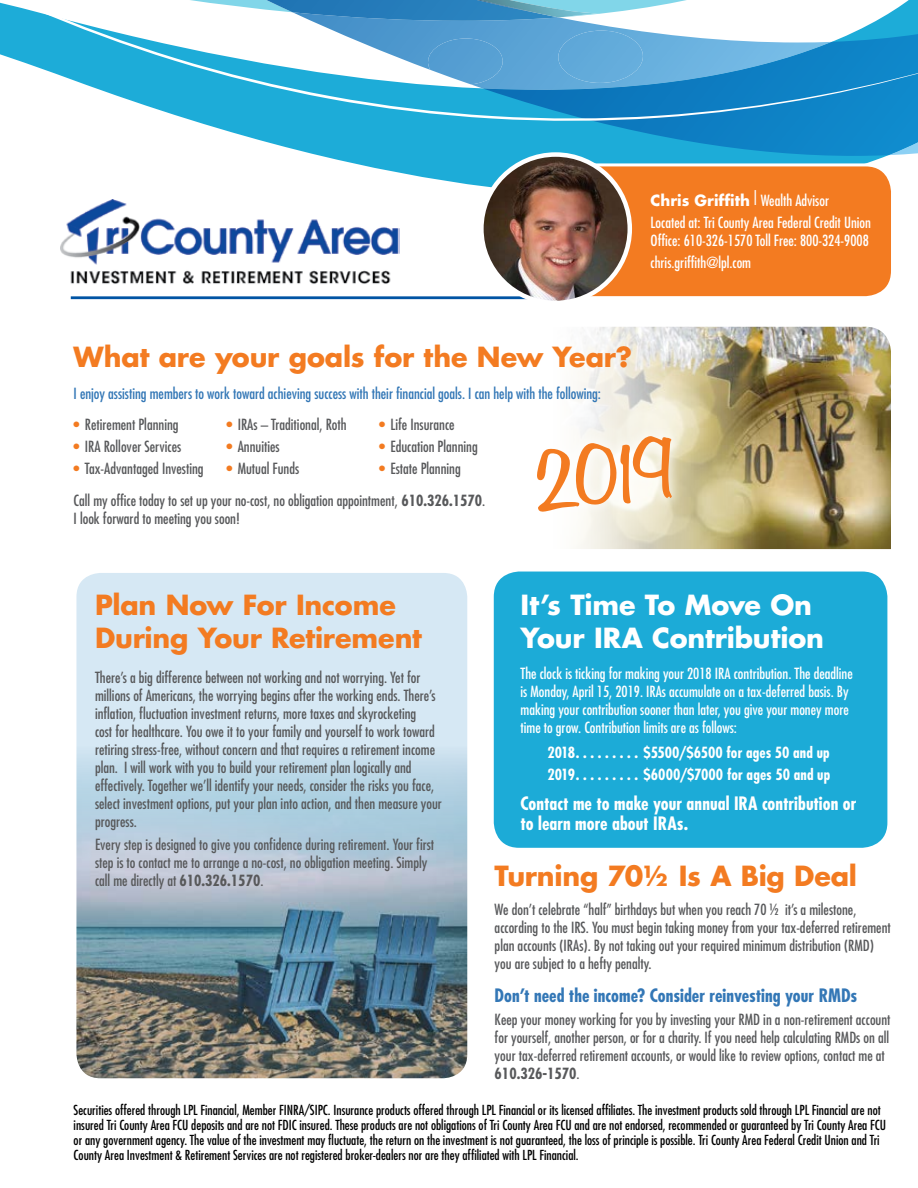
<style>
.page{position:relative;width:918px;height:1188px;background:#fff}
.page>*{position:absolute;margin:0;border:0;box-sizing:border-box;transform-origin:0 0}
.t1{font:600 94.5px "Honey Script";color:#f37b21;scale:1.13 1}
.t2{font:700 27px/32.4px "Futura";letter-spacing:-.01em;color:#f37b21}
.t3{font:700 27px/32.4px "Futura";letter-spacing:-.005em;color:#fff}
.t4{font:700 condensed 18px/19.5px "Futura";letter-spacing:.005em;color:#fff}
.t5{font:700 condensed 18px "Futura";color:#3377b6}
.t6{font:condensed 15px/18px "Futura";color:#58595b}
.t7{font:condensed 15px/18px "Futura";color:#fff}
.t8{font:condensed 15px "Futura";color:#3377b6}
.t9{font:700 condensed 15px "Futura";color:#fff}
.t10{font:condensed 13.5px/15px "Futura";color:#000}
.s1{font-weight:700;font-stretch:normal}
.s2{font-size:18px}
.s3{color:#f37b21}
.s4{font-weight:700}
</style>
<div class="page">
<img style="left:577px;top:327px;width:314px;height:222px">
<svg style="left:197px;top:122px;width:689px;height:66px"></svg>
<div style="left:293px;top:122px;width:190px;height:33px;background:#1dacd8"></div>
<svg style="left:483px;top:122px;width:435px;height:34px;background:#1797cf"></svg>
<svg style="left:0;top:0;width:918px;height:122px"></svg>
<svg style="left:266px;top:0;width:337px;height:21px;background:#4d99c7"></svg>
<img style="left:61px;top:199px;width:339px;height:99px">
<hr style="left:71px;top:296px;width:491px;height:3px;background:#0054a4">
<div style="left:558px;top:165px;width:335px;height:133px;background:#f37b21;border-radius:27px"></div>
<div style="left:556px;top:163px;width:338px;height:136px;border:3px solid #fff;border-radius:27px"></div>
<img style="left:481px;top:155px;width:149px;height:148px;border-radius:74px">
<div style="left:479px;top:152px;width:153px;height:153px;border:4px solid #fff;border-radius:50%"></div>
<div style="left:75px;top:572px;width:394px;height:508px;background:#d6e8f4;border-radius:25px"></div>
<img style="left:78px;top:754px;width:388px;height:323px">
<div style="left:74px;top:570px;width:396px;height:511px;border:3px solid #fff;border-radius:25px"></div>
<div style="left:494px;top:572px;width:393px;height:276px;background:#1cabd7;border-radius:25px"></div>
<svg style="left:577px;top:420px;width:113px;height:106px"></svg>
<p class="t7" style="left:651px;top:189px;width:222px;line-height:22.4px"><span class="s1">Chris Griffith</span> <span class="s2">|</span> Wealth Advisor<br>Located at: Tri County Area Federal Credit Union</p>
<p class="t7" style="left:651px;top:229px;width:220px;line-height:22.4px">Office: 610-326-1570 Toll Free: 800-324-9008 chris.griffith@lpl.com</p>
<h2 class="t2" style="left:74px;top:341px;width:560px">What are your goals for the New Year?</h2>
<p class="t8" style="left:74px;top:384px;width:529px">I enjoy assisting members to work toward achieving success with their financial goals. I can help with the following:</p>
<p class="t6" style="left:74px;top:415px;width:106px"><span class="s3">•</span> Retirement Planning</p>
<p class="t6" style="left:74px;top:437px;width:109px"><span class="s3">•</span> IRA Rollover Services</p>
<p class="t6" style="left:74px;top:460px;width:132px"><span class="s3">•</span> Tax-Advantaged Investing</p>
<p class="t6" style="left:379px;top:415px;width:77px"><span class="s3">•</span> Life Insurance</p>
<p class="t6" style="left:379px;top:437px;width:100px"><span class="s3">•</span> Education Planning</p>
<p class="t6" style="left:74px;top:453px;width:413px;line-height:31px;text-indent:306px"><span class="s3">•</span> Estate Planning<br>Call my office today to set up your no-cost, no obligation appointment, <span class="s4">610.326.1570</span>.</p>
<p class="t6" style="left:74px;top:509px;width:168px">I look forward to meeting you soon!</p>
<p class="t6" style="left:226px;top:415px;width:122px"><span class="s3">•</span> IRAs – Traditional, Roth</p>
<p class="t6" style="left:226px;top:437px;width:55px"><span class="s3">•</span> Annuities</p>
<p class="t6" style="left:226px;top:460px;width:74px"><span class="s3">•</span> Mutual Funds</p>
<h1 class="t1" style="left:532px;top:423px;width:124px;rotate:-5deg">2019</h1>
<h2 class="t2" style="left:95px;top:588px;width:329px">Plan Now For Income<br>During Your Retirement</h2>
<p class="t6" style="left:95px;top:669px;width:348px">There’s a big difference between not working and not worrying. Yet for millions of Americans, the worrying begins after the working ends. There’s inflation, fluctuation investment returns, more taxes and skyrocketing<br>cost for healthcare. You owe it to your family and yourself to work toward retiring stress-free, without concern and that requires a retirement income plan. I will work with you to build your retirement plan logically and effectively. Together we’ll identify your needs, consider the risks you face, select investment options, put your plan into action, and then measure your progress.</p>
<p class="t6" style="left:95px;top:835px;width:341px">Every step is designed to give you confidence during retirement. Your first step is to contact me to arrange a no-cost, no obligation meeting. Simply call me directly at <span class="s4">610.326.1570</span>.</p>
<h2 class="t3" style="left:521px;top:588px;width:305px">It’s Time To Move On<br>Your IRA Contribution</h2>
<p class="t7" style="left:521px;top:664px;width:334px">The clock is ticking for making your 2018 IRA contribution. The deadline is Monday, April 15, 2019. IRAs accumulate on a tax-deferred basis. By making your contribution sooner than later, you give your money more time to grow. Contribution limits are as follows:</p>
<p class="t9" style="left:548px;top:743px;width:33px">2018 .........</p>
<p class="t9" style="left:644px;top:743px;width:188px">$5500/$6500 for ages 50 and up</p>
<p class="t9" style="left:548px;top:765px;width:33px">2019 .........</p>
<p class="t9" style="left:644px;top:765px;width:188px">$6000/$7000 for ages 50 and up</p>
<p class="t4" style="left:521px;top:794px;width:337px">Contact me to make your annual IRA contribution or to learn more about IRAs.</p>
<h2 class="t2" style="left:495px;top:859px;width:364px">Turning 70½ Is A Big Deal</h2>
<p class="t6" style="left:495px;top:900px;width:398px">We don’t celebrate “half” birthdays but when you reach 70 ½ it’s a milestone, according to the IRS. You must begin taking money from your tax-deferred retirement plan accounts (IRAs). By not taking out your required minimum distribution (RMD) you are subject to a hefty penalty.</p>
<p class="t5" style="left:495px;top:984px;width:364px">Don’t need the income? Consider reinvesting your RMDs</p>
<p class="t6" style="left:495px;top:1010px;width:397px">Keep your money working for you by investing your RMD in a non-retirement account for yourself, another person, or for a charity. If you need help calculating RMDs on all your tax-deferred retirement accounts, or would like to review options, contact me at <span class="s4">610.326-1570</span>.</p>
<p class="t10" style="left:74px;top:1102px;width:814px">Securities offered through LPL Financial, Member FINRA/SIPC. Insurance products offered through LPL Financial or its licensed affiliates. The investment products sold through LPL Financial are not insured Tri County Area FCU deposits and are not FDIC insured. These products are not obligations of Tri County Area FCU and are not endorsed, recommended or guaranteed by Tri County Area FCU or any government agency. The value of the investment may fluctuate, the return on the investment is not guaranteed, the loss of principle is possible. Tri County Area Federal Credit Union and Tri County Area Investment &amp; Retirement Services are not registered broker-dealers nor are they affiliated with LPL Financial.</p>
</div>
